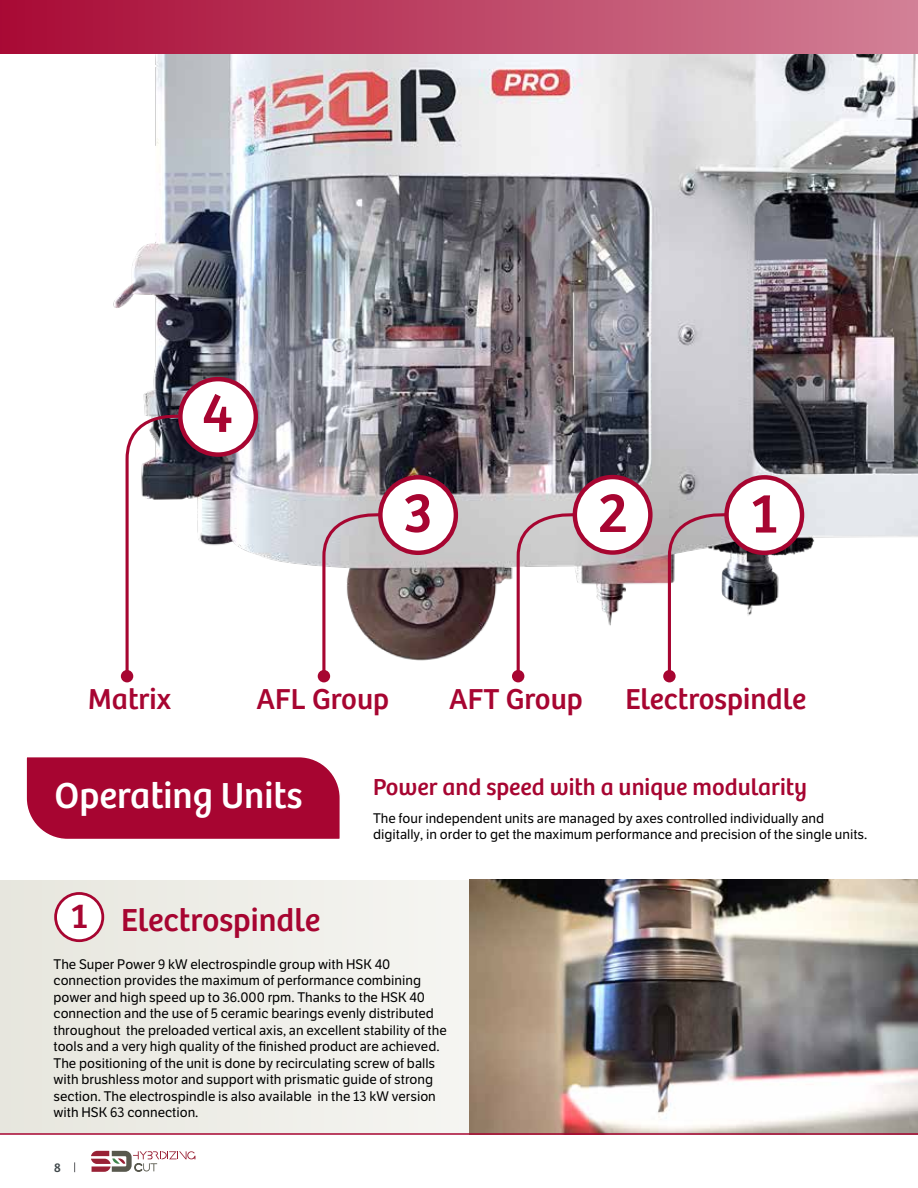
<style>
.page{position:relative;width:918px;height:1188px;background:#fff}
.page>*{position:absolute;margin:0;border:0;box-sizing:border-box;transform-origin:0 0}
.t1{font:57.75px "Bree";color:#a70531}
.t2{font:37.5px "Bree";color:#fff}
.t3{font:33px "Bree";color:#a70531}
.t4{font:30px "Bree";color:#a70531}
.t5{font:24px "Bree";color:#a70531}
.t6{font:13.5px/16.5px "LFT Etica";color:#000}
.t7{font:600 12px "LFT Etica";color:#3f474a}
.s1{font-size:36.15px}
</style>
<div class="page">
<svg style="left:91px;top:1151px;width:104px;height:21px"></svg>
<div style="left:0;top:0;width:918px;height:54px;background:linear-gradient(to right,#a80a35,#d28197)"></div>
<img style="left:113px;top:54px;width:805px;height:629px">
<div style="left:180px;top:379px;width:76px;height:76px;background:#fff;border-radius:50%"></div>
<div style="left:178px;top:377px;width:80px;height:80px;border:4px solid #a70531;border-radius:50%"></div>
<div style="left:380px;top:477px;width:76px;height:76px;background:#fff;border-radius:50%"></div>
<div style="left:378px;top:475px;width:80px;height:80px;border:4px solid #a70531;border-radius:50%"></div>
<div style="left:575px;top:477px;width:75px;height:76px;background:#fff;border-radius:50%"></div>
<div style="left:573px;top:475px;width:80px;height:80px;border:4px solid #a70531;border-radius:50%"></div>
<div style="left:727px;top:477px;width:75px;height:76px;background:#fff;border-radius:50%"></div>
<div style="left:724px;top:475px;width:80px;height:80px;border:4px solid #a70531;border-radius:50%"></div>
<svg style="left:124px;top:411px;width:57px;height:268px"></svg>
<div style="left:121px;top:670px;width:12px;height:12px;background:#a70531;border-radius:50%"></div>
<svg style="left:321px;top:510px;width:64px;height:169px"></svg>
<div style="left:318px;top:670px;width:12px;height:12px;background:#a70531;border-radius:50%"></div>
<svg style="left:515px;top:510px;width:64px;height:169px"></svg>
<div style="left:512px;top:670px;width:12px;height:12px;background:#a70531;border-radius:50%"></div>
<svg style="left:666px;top:510px;width:64px;height:169px"></svg>
<div style="left:663px;top:670px;width:13px;height:12px;background:#a70531;border-radius:50%"></div>
<div style="left:0;top:880px;width:918px;height:254px;background:#eeeee8"></div>
<div style="left:56px;top:893px;width:47px;height:48px;background:#fff;border-radius:50%"></div>
<div style="left:54px;top:892px;width:50px;height:50px;border:3px solid #a70531;border-radius:50%"></div>
<img style="left:470px;top:879px;width:448px;height:254px">
<div style="left:26px;top:757px;width:314px;height:82px;background:#a70531"></div>
<hr style="left:0;top:1133px;width:918px;height:2px;background:#a70531">
<h1 class="t1" style="left:202px;top:369px;width:32px">4</h1>
<h1 class="t1" style="left:403px;top:469px;width:31px">3</h1>
<h1 class="t1" style="left:598px;top:469px;width:31px">2</h1>
<h1 class="t1" style="left:751px;top:469px;width:28px">1</h1>
<h3 class="t4" style="left:88px;top:676px;width:84px">Matrix</h3>
<h3 class="t4" style="left:257px;top:676px;width:134px">AFL Group</h3>
<h3 class="t4" style="left:449px;top:676px;width:135px">AFT Group</h3>
<h3 class="t4" style="left:625px;top:676px;width:182px">Electrospindle</h3>
<h2 class="t2" style="left:54px;top:767px;width:249px">Operating Units</h2>
<h3 class="t3" style="left:71px;top:895px;width:251px"><span class="s1">1</span> Electrospindle</h3>
<h3 class="t5" style="left:373px;top:769px;width:435px">Power and speed with a unique modularity</h3>
<p class="t6" style="left:373px;top:810px;width:496px">The four independent units are managed by axes controlled individually and digitally, in order to get the maximum performance and precision of the single units.</p>
<p class="t6" style="left:54px;top:956px;width:395px">The Super Power 9 kW electrospindle group with HSK 40 connection provides the maximum of performance combining power and high speed up to 36.000 rpm. Thanks to the HSK 40 connection and the use of 5 ceramic bearings evenly distributed throughout the preloaded vertical axis, an excellent stability of the tools and a very high quality of the finished product are achieved.<br>The positioning of the unit is done by recirculating screw of balls with brushless motor and support with prismatic guide of strong section. The electrospindle is also available in the 13 kW version with HSK 63 connection.</p>
<p class="t7" style="left:54px;top:1161px;width:8px">8</p>
</div>
